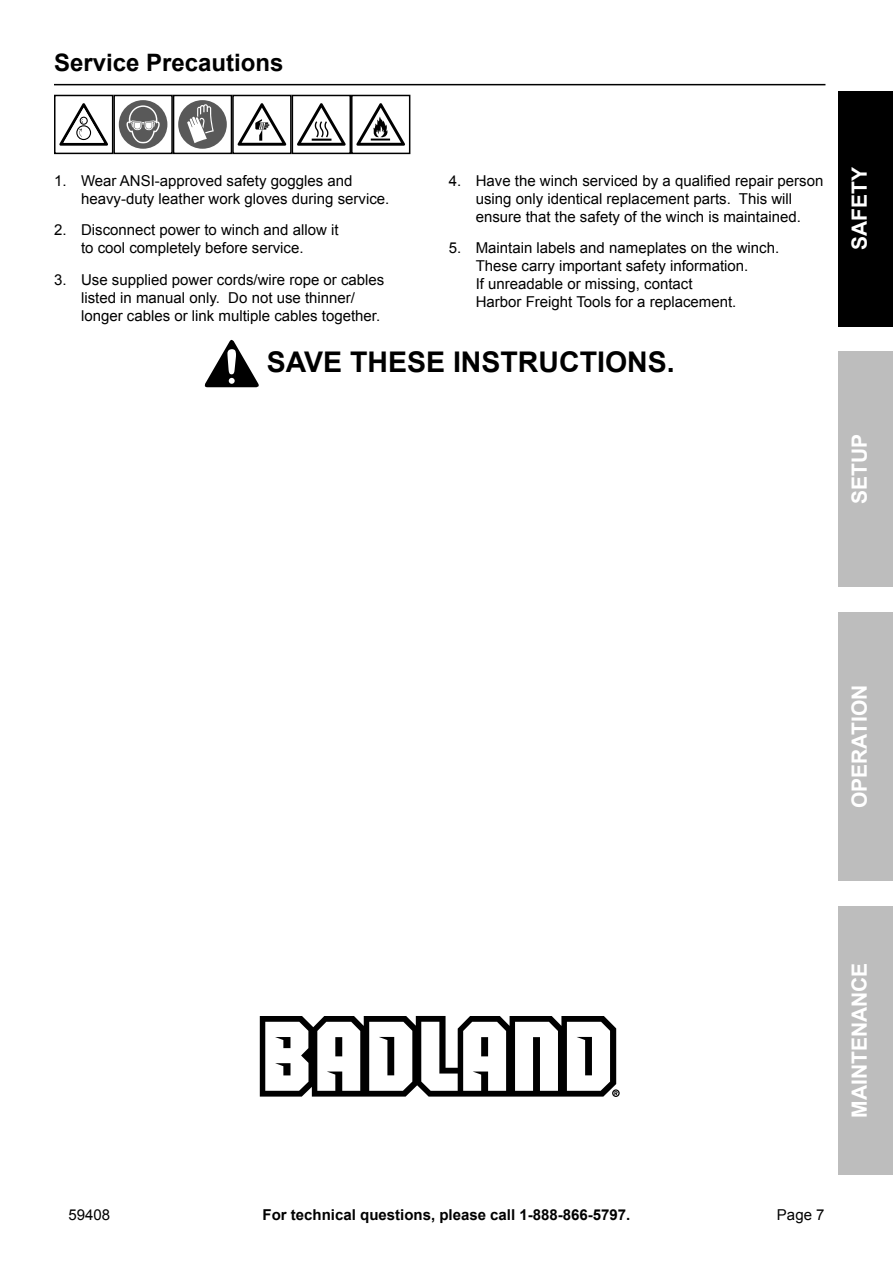
<style>
.page{position:relative;width:893px;height:1263px;background:#fff}
.page>*{position:absolute;margin:0;border:0;box-sizing:border-box;transform-origin:0 0}
.t1{font:700 28.5px "Arial";color:#000}
.Subheading{font:700 24px "Arial";color:#000}
.t2{font:700 21px "Arial";color:#fff}
.t3{font:15px/18px "Arial";color:#000}
.t4{font:700 15px "Arial";color:#000}
</style>
<div class="page">
<div style="left:839px;top:91px;width:54px;height:236px;background:#000"></div>
<div style="left:839px;top:612px;width:54px;height:269px;background:#bdbdbd"></div>
<div style="left:839px;top:906px;width:54px;height:269px;background:#bdbdbd"></div>
<div style="left:839px;top:352px;width:54px;height:235px;background:#bdbdbd"></div>
<hr style="left:54px;top:84px;width:771px;height:1px;background:#000">
<svg style="left:59px;top:103px;width:49px;height:43px"></svg>
<div style="left:54px;top:95px;width:59px;height:59px;border:2px solid #000"></div>
<div style="left:119px;top:100px;width:48px;height:49px;background:#595959;border-radius:50%"></div>
<svg style="left:127px;top:105px;width:33px;height:38px"></svg>
<div style="left:113px;top:95px;width:60px;height:59px;border:2px solid #000"></div>
<div style="left:178px;top:100px;width:49px;height:49px;background:#595959;border-radius:50%"></div>
<svg style="left:187px;top:104px;width:27px;height:39px"></svg>
<div style="left:173px;top:95px;width:59px;height:59px;border:2px solid #000"></div>
<svg style="left:238px;top:103px;width:48px;height:43px"></svg>
<div style="left:232px;top:95px;width:60px;height:59px;border:2px solid #000"></div>
<svg style="left:297px;top:103px;width:49px;height:43px"></svg>
<div style="left:292px;top:95px;width:59px;height:59px;border:2px solid #000"></div>
<svg style="left:356px;top:103px;width:49px;height:43px"></svg>
<div style="left:351px;top:95px;width:59px;height:59px;border:2px solid #000"></div>
<svg style="left:204px;top:339px;width:55px;height:48px"></svg>
<svg style="left:260px;top:1016px;width:360px;height:81px"></svg>
<p class="Subheading" style="left:54px;top:47px;width:231px">Service Precautions</p>
<p class="t3" style="left:81px;top:172px;width:310px;text-indent:-27px">1. Wear ANSI‑approved safety goggles and heavy‑duty leather work gloves during service.</p>
<p class="t3" style="left:54px;top:221px;width:286px;text-align:center">2. Disconnect power to winch and allow it to cool completely before service.</p>
<p class="t3" style="left:81px;top:271px;width:305px;text-indent:-27px">3. Use supplied power cords/wire rope or cables listed in manual only. Do not use thinner/ longer cables or link multiple cables together.</p>
<p class="t3" style="left:449px;top:172px;width:376px;text-align:center">4. Have the winch serviced by a qualified repair person using only identical replacement parts. This will<br>ensure that the safety of the winch is maintained.</p>
<p class="t3" style="left:476px;top:239px;width:305px;text-indent:-27px">5. Maintain labels and nameplates on the winch.<br>These carry important safety information.<br>If unreadable or missing, contact<br>Harbor Freight Tools for a replacement.</p>
<p class="t1" style="left:267px;top:343px;width:410px">SAVE THESE INSTRUCTIONS.</p>
<h3 class="t2" style="left:846px;top:250px;width:84px;rotate:-90deg">Safety</h3>
<h3 class="t2" style="left:846px;top:504px;width:69px;rotate:-90deg">Setup</h3>
<h3 class="t2" style="left:846px;top:808px;width:125px;rotate:-90deg">Operation</h3>
<h3 class="t2" style="left:846px;top:1118px;width:157px;rotate:-90deg">Maintenance</h3>
<p class="t3" style="left:68px;top:1206px;width:43px">59408</p>
<p class="t4" style="left:263px;top:1205px;width:369px">For technical questions, please call 1-888-866-5797.</p>
<p class="t3" style="left:777px;top:1206px;width:49px">Page 7</p>
</div>
